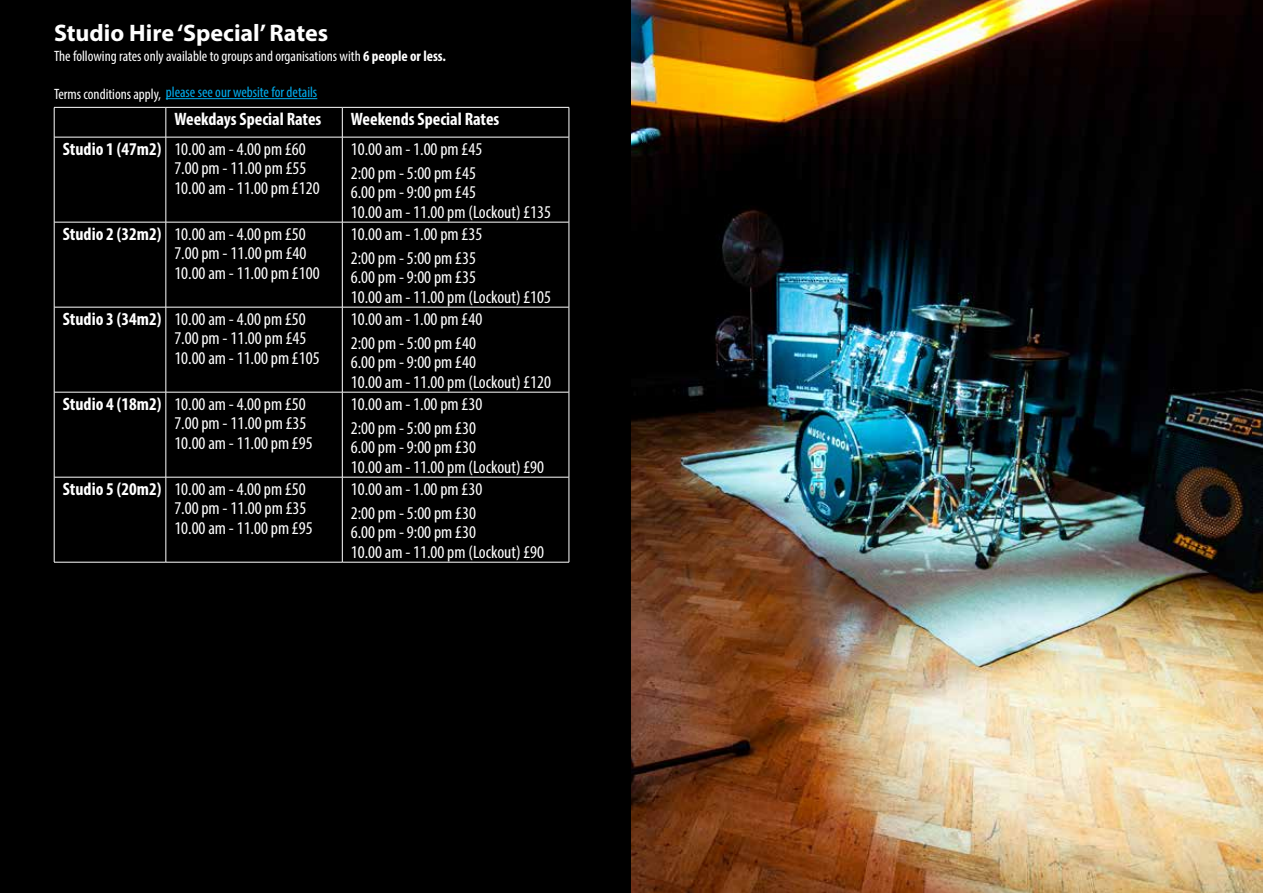
<style>
.page{position:relative;width:1263px;height:893px;background:#fff}
.page>*{position:absolute;margin:0;border:0;box-sizing:border-box;transform-origin:0 0}
.t1{font:700 24px "Myriad Pro";color:#fff}
.t2{font:condensed 18px/19.5px "Myriad Pro";color:#fff}
.t3{font:700 condensed 18px "Myriad Pro";color:#fff}
.t4{font:condensed 15px "Myriad Pro";color:#fff}
.t5{font:condensed 15px "Myriad Pro";color:#00aeef}
.s1{font-weight:700}
.s2{color:#fff}
</style>
<div class="page">
<div style="left:0;top:0;width:650px;height:893px;background:#000"></div>
<img style="left:631px;top:0;width:632px;height:893px">
<hr style="left:166px;top:98px;width:151px;height:1px;background:#00aeef">
<hr style="left:54px;top:107px;width:112px;height:1px;background:#fff">
<svg style="left:54px;top:108px;width:1px;height:29px"></svg>
<hr style="left:166px;top:107px;width:176px;height:1px;background:#fff">
<hr style="left:342px;top:107px;width:227px;height:1px;background:#fff">
<svg style="left:569px;top:108px;width:1px;height:29px"></svg>
<hr style="left:54px;top:137px;width:1px;height:85px;background:#fff">
<hr style="left:569px;top:137px;width:1px;height:85px;background:#fff">
<hr style="left:54px;top:222px;width:1px;height:85px;background:#fff">
<hr style="left:569px;top:222px;width:1px;height:85px;background:#fff">
<hr style="left:54px;top:307px;width:1px;height:85px;background:#fff">
<hr style="left:569px;top:307px;width:1px;height:85px;background:#fff">
<hr style="left:54px;top:392px;width:1px;height:85px;background:#fff">
<hr style="left:569px;top:392px;width:1px;height:85px;background:#fff">
<hr style="left:54px;top:477px;width:1px;height:85px;background:#fff">
<hr style="left:569px;top:477px;width:1px;height:85px;background:#fff">
<hr style="left:54px;top:562px;width:112px;height:1px;background:#fff">
<hr style="left:166px;top:562px;width:176px;height:1px;background:#fff">
<hr style="left:342px;top:562px;width:227px;height:1px;background:#fff">
<svg style="left:166px;top:108px;width:1px;height:29px"></svg>
<svg style="left:342px;top:108px;width:1px;height:29px"></svg>
<hr style="left:54px;top:137px;width:112px;height:1px;background:#fff">
<hr style="left:166px;top:137px;width:176px;height:1px;background:#fff">
<hr style="left:166px;top:137px;width:1px;height:85px;background:#fff">
<hr style="left:342px;top:137px;width:227px;height:1px;background:#fff">
<hr style="left:342px;top:137px;width:1px;height:85px;background:#fff">
<hr style="left:54px;top:222px;width:112px;height:1px;background:#fff">
<hr style="left:166px;top:222px;width:176px;height:1px;background:#fff">
<hr style="left:166px;top:222px;width:1px;height:85px;background:#fff">
<hr style="left:342px;top:222px;width:227px;height:1px;background:#fff">
<hr style="left:342px;top:222px;width:1px;height:85px;background:#fff">
<hr style="left:54px;top:307px;width:112px;height:1px;background:#fff">
<hr style="left:166px;top:307px;width:176px;height:1px;background:#fff">
<hr style="left:166px;top:307px;width:1px;height:85px;background:#fff">
<hr style="left:342px;top:307px;width:227px;height:1px;background:#fff">
<hr style="left:342px;top:307px;width:1px;height:85px;background:#fff">
<hr style="left:54px;top:392px;width:112px;height:1px;background:#fff">
<hr style="left:166px;top:392px;width:176px;height:1px;background:#fff">
<hr style="left:166px;top:392px;width:1px;height:85px;background:#fff">
<hr style="left:342px;top:392px;width:227px;height:1px;background:#fff">
<hr style="left:342px;top:392px;width:1px;height:85px;background:#fff">
<hr style="left:54px;top:477px;width:112px;height:1px;background:#fff">
<hr style="left:166px;top:477px;width:176px;height:1px;background:#fff">
<hr style="left:166px;top:477px;width:1px;height:85px;background:#fff">
<hr style="left:342px;top:477px;width:227px;height:1px;background:#fff">
<hr style="left:342px;top:477px;width:1px;height:85px;background:#fff">
<h1 class="t1" style="left:54px;top:17px;width:276px">Studio Hire ‘Special’ Rates</h1>
<p class="t4" style="left:54px;top:47px;width:394px">The following rates only available to groups and organisations with <span class="s1">6 people or less.</span></p>
<p class="t5" style="left:54px;top:83px;width:265px"><span class="s2">Terms conditions apply,</span> please see our website for details</p>
<p class="t3" style="left:174px;top:108px;width:149px">Weekdays Special Rates</p>
<p class="t3" style="left:351px;top:108px;width:150px">Weekends Special Rates</p>
<p class="t2" style="left:174px;top:139px;width:147px;text-indent:-112px"><span class="s1">Studio 1 (47m2)</span> 10.00 am - 4.00 pm £60<br>7.00 pm - 11.00 pm £55<br>10.00 am - 11.00 pm £120</p>
<p class="t2" style="left:351px;top:137px;width:133px;line-height:24px">10.00 am - 1.00 pm £45<br>2:00 pm - 5:00 pm £45</p>
<p class="t2" style="left:351px;top:182px;width:202px">6.00 pm - 9:00 pm £45<br>10.00 am - 11.00 pm (Lockout) £135</p>
<p class="t2" style="left:174px;top:224px;width:147px;text-indent:-112px"><span class="s1">Studio 2 (32m2)</span> 10.00 am - 4.00 pm £50<br>7.00 pm - 11.00 pm £40<br>10.00 am - 11.00 pm £100</p>
<p class="t2" style="left:351px;top:222px;width:133px;line-height:24px">10.00 am - 1.00 pm £35<br>2:00 pm - 5:00 pm £35</p>
<p class="t2" style="left:351px;top:267px;width:202px">6.00 pm - 9:00 pm £35<br>10.00 am - 11.00 pm (Lockout) £105</p>
<p class="t2" style="left:174px;top:309px;width:147px;text-indent:-112px"><span class="s1">Studio 3 (34m2)</span> 10.00 am - 4.00 pm £50<br>7.00 pm - 11.00 pm £45<br>10.00 am - 11.00 pm £105</p>
<p class="t2" style="left:351px;top:307px;width:133px;line-height:24px">10.00 am - 1.00 pm £40<br>2:00 pm - 5:00 pm £40</p>
<p class="t2" style="left:351px;top:352px;width:202px">6.00 pm - 9:00 pm £40<br>10.00 am - 11.00 pm (Lockout) £120</p>
<p class="t2" style="left:174px;top:394px;width:140px;text-indent:-112px"><span class="s1">Studio 4 (18m2)</span> 10.00 am - 4.00 pm £50<br>7.00 pm - 11.00 pm £35<br>10.00 am - 11.00 pm £95</p>
<p class="t2" style="left:351px;top:392px;width:133px;line-height:24px">10.00 am - 1.00 pm £30<br>2:00 pm - 5:00 pm £30</p>
<p class="t2" style="left:351px;top:437px;width:195px">6.00 pm - 9:00 pm £30<br>10.00 am - 11.00 pm (Lockout) £90</p>
<p class="t2" style="left:174px;top:479px;width:140px;text-indent:-112px"><span class="s1">Studio 5 (20m2)</span> 10.00 am - 4.00 pm £50<br>7.00 pm - 11.00 pm £35<br>10.00 am - 11.00 pm £95</p>
<p class="t2" style="left:351px;top:477px;width:133px;line-height:24px">10.00 am - 1.00 pm £30<br>2:00 pm - 5:00 pm £30</p>
<p class="t2" style="left:351px;top:522px;width:195px">6.00 pm - 9:00 pm £30<br>10.00 am - 11.00 pm (Lockout) £90</p>
</div>
